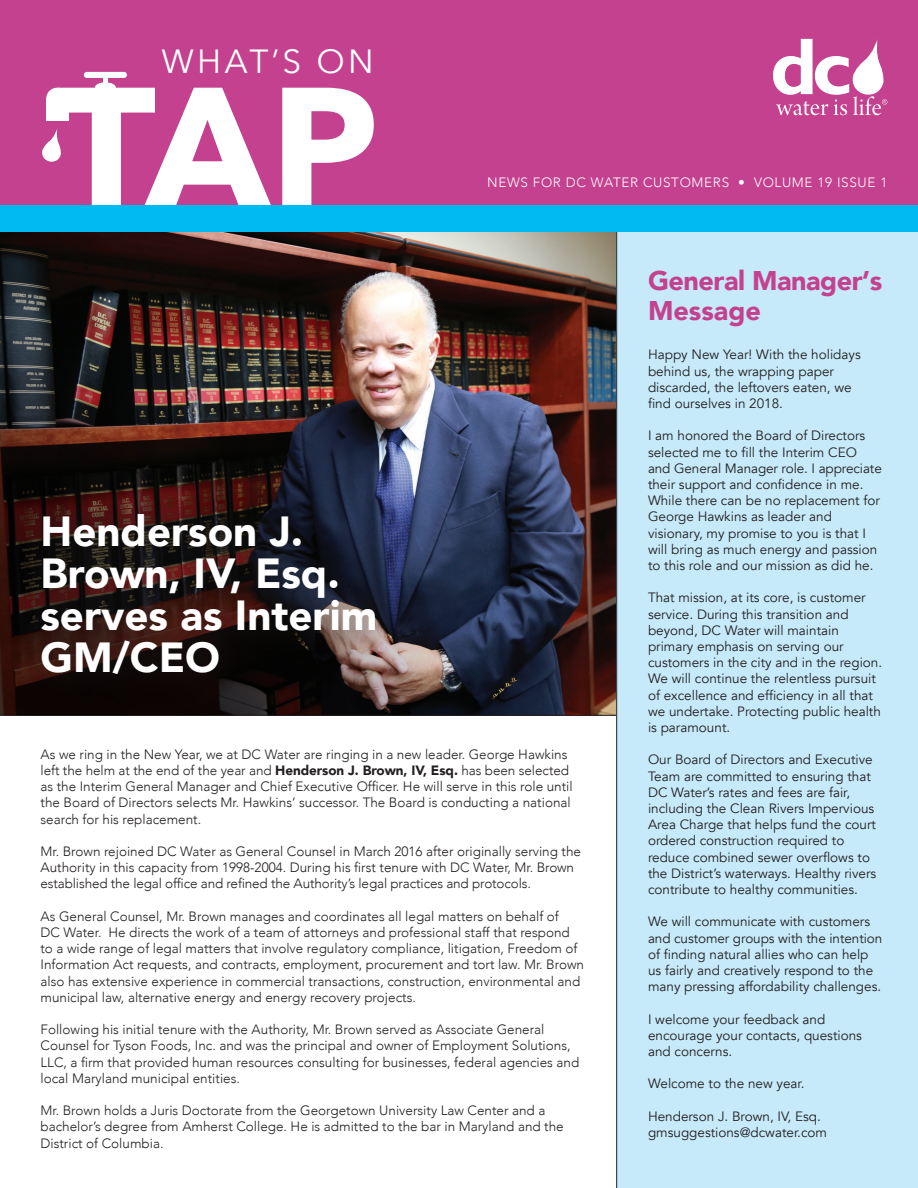
<style>
.page{position:relative;width:918px;height:1188px;background:#fff}
.page>*{position:absolute;margin:0;border:0;box-sizing:border-box;transform-origin:0 0}
.t1{font:900 42px/42px "Avenir";color:#fff}
.t2{font:33.45px "Avenir Next";letter-spacing:.1em;color:#fff}
.t3{font:900 27px/30px "Avenir";letter-spacing:-.02em;color:#c44190}
.t4{font:300 13.5px/16.2px "Avenir";color:#231f20}
.t5{font:13.5px/16.2px "Avenir";color:#231f20}
.t6{font:300 13.5px "Avenir";letter-spacing:.05em;color:#fff}
.s1{font-weight:900}
</style>
<div class="page">
<img style="left:0;top:232px;width:616px;height:483px">
<div style="left:616px;top:232px;width:302px;height:956px;background:#c6eafa"></div>
<div style="left:0;top:0;width:918px;height:208px;background:#c44190"></div>
<svg style="left:773px;top:39px;width:114px;height:76px"></svg>
<div style="left:95px;top:82px;width:21px;height:11px;background:#fff;border-radius:50%"></div>
<div style="left:84px;top:72px;width:43px;height:6px;background:#fff;border-radius:3px"></div>
<div style="left:103px;top:74px;width:5px;height:11px;background:#fff"></div>
<svg style="left:42px;top:88px;width:332px;height:117px"></svg>
<div style="left:13px;top:486px;width:392px;height:217px;background:#231f20;opacity:.75"></div>
<div style="left:0;top:205px;width:918px;height:27px;background:#00baf1"></div>
<p class="t2" style="left:161px;top:33px;width:214px">WHAT’S ON</p>
<p class="t6" style="left:487px;top:175px;width:402px">NEWS FOR DC WATER CUSTOMERS • VOLUME 19 ISSUE 1</p>
<p class="t1" style="left:40px;top:510px;width:338px">Henderson J.<br>Brown, IV, Esq. serves as Interim<br>GM/CEO</p>
<p class="t4" style="left:40px;top:746px;width:534px">As we ring in the New Year, we at DC Water are ringing in a new leader. George Hawkins left the helm at the end of the year and <span class="s1">Henderson J. Brown, IV, Esq.</span> has been selected as the Interim General Manager and Chief Executive Officer. He will serve in this role until the Board of Directors selects Mr. Hawkins’ successor. The Board is conducting a national search for his replacement.</p>
<p class="t4" style="left:40px;top:843px;width:542px">Mr. Brown rejoined DC Water as General Counsel in March 2016 after originally serving the<br>Authority in this capacity from 1998-2004. During his first tenure with DC Water, Mr. Brown established the legal office and refined the Authority’s legal practices and protocols.</p>
<p class="t4" style="left:40px;top:908px;width:545px">As General Counsel, Mr. Brown manages and coordinates all legal matters on behalf of<br>DC Water. He directs the work of a team of attorneys and professional staff that respond to a wide range of legal matters that involve regulatory compliance, litigation, Freedom of Information Act requests, and contracts, employment, procurement and tort law. Mr. Brown also has extensive experience in commercial transactions, construction, environmental and municipal law, alternative energy and energy recovery projects.</p>
<p class="t4" style="left:40px;top:1021px;width:540px">Following his initial tenure with the Authority, Mr. Brown served as Associate General Counsel for Tyson Foods, Inc. and was the principal and owner of Employment Solutions, LLC, a firm that provided human resources consulting for businesses, federal agencies and local Maryland municipal entities.</p>
<p class="t4" style="left:40px;top:1102px;width:525px">Mr. Brown holds a Juris Doctorate from the Georgetown University Law Center and a bachelor’s degree from Amherst College. He is admitted to the bar in Maryland and the<br>District of Columbia.</p>
<p class="t3" style="left:648px;top:265px;width:236px">General Manager’s<br>Message</p>
<p class="t5" style="left:648px;top:347px;width:214px">Happy New Year! With the holidays behind us, the wrapping paper discarded, the leftovers eaten, we find ourselves in 2018.</p>
<p class="t5" style="left:648px;top:428px;width:235px">I am honored the Board of Directors selected me to fill the Interim CEO and General Manager role. I appreciate their support and confidence in me.<br>While there can be no replacement for George Hawkins as leader and visionary, my promise to you is that I will bring as much energy and passion to this role and our mission as did he.</p>
<p class="t5" style="left:648px;top:590px;width:236px">That mission, at its core, is customer service. During this transition and beyond, DC Water will maintain primary emphasis on serving our customers in the city and in the region.<br>We will continue the relentless pursuit of excellence and efficiency in all that we undertake. Protecting public health is paramount.</p>
<p class="t5" style="left:648px;top:752px;width:230px">Our Board of Directors and Executive Team are committed to ensuring that DC Water’s rates and fees are fair, including the Clean Rivers Impervious Area Charge that helps fund the court ordered construction required to reduce combined sewer overflows to the District’s waterways. Healthy rivers contribute to healthy communities.</p>
<p class="t5" style="left:648px;top:914px;width:236px">We will communicate with customers and customer groups with the intention of finding natural allies who can help us fairly and creatively respond to the many pressing affordability challenges.</p>
<p class="t5" style="left:648px;top:1011px;width:216px">I welcome your feedback and encourage your contacts, questions and concerns.</p>
<p class="t5" style="left:648px;top:1076px;width:158px">Welcome to the new year.</p>
<p class="t5" style="left:648px;top:1108px;width:174px">Henderson J. Brown, IV, Esq.</p>
<p class="t5" style="left:648px;top:1125px;width:181px">gmsuggestions@dcwater.com</p>
</div>
